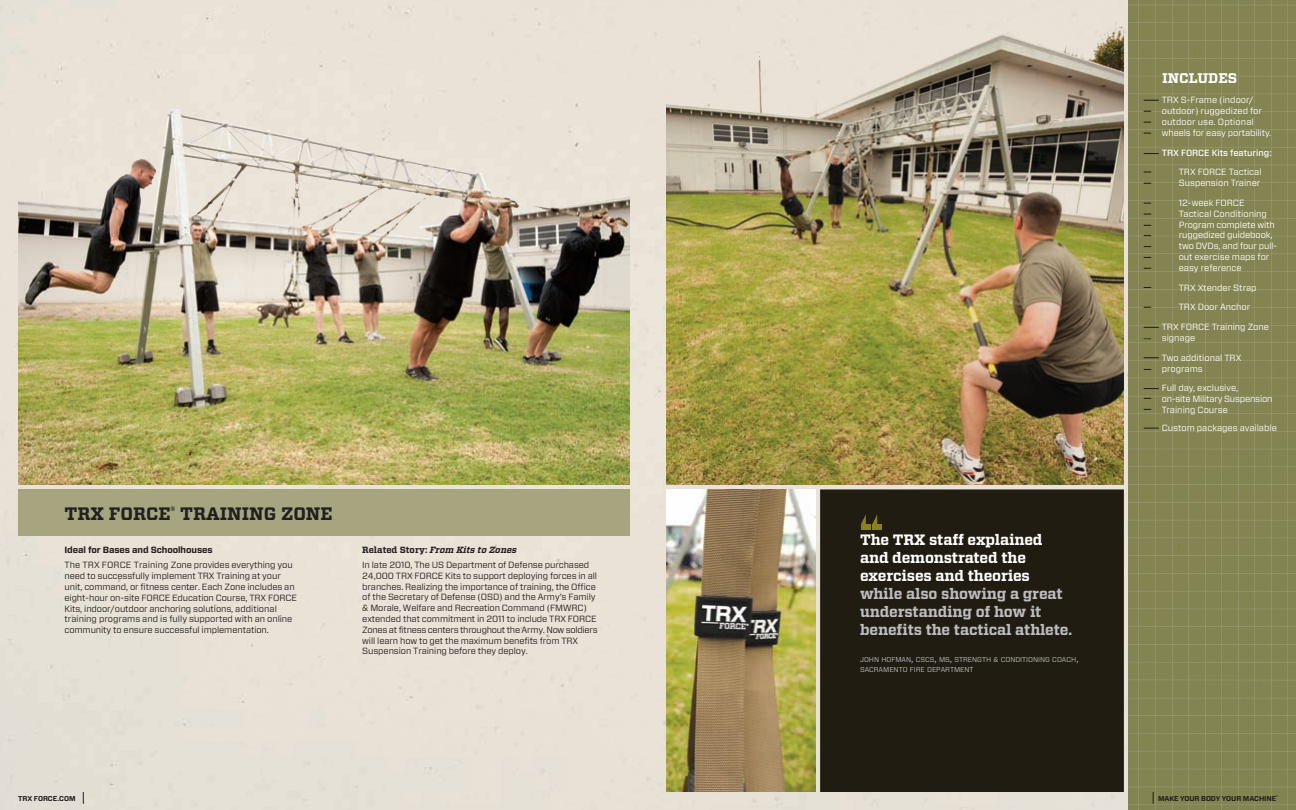
<style>
.page{position:relative;width:1296px;height:810px;background:#fff}
.page>*{position:absolute;margin:0;border:0;box-sizing:border-box;transform-origin:0 0}
.t1{font:700 18px "Vitesse";color:#231f20}
.t2{font:700 15px/18px "Vitesse";letter-spacing:-.01em;color:#bcbdc0}
.t3{font:700 15px/18px "Vitesse";letter-spacing:-.01em;color:#fff}
.t4{font:700 14px "Vitesse";color:#fff}
.t5{font:9px/10.8px "Forza";letter-spacing:-.01em;color:#231f20}
.t6{font:9px/10.8px "Forza";color:#fff}
.t7{font:700 9px "Forza";letter-spacing:-.01em;color:#231f20}
.t8{font:italic 700 9px "Vitesse";color:#231f20}
.t9{font:500 9px "Forza";color:#fff}
.t10{font:7px/10px "Forza";color:#bcbdc0}
.t11{font:700 7px "Forza";color:#231f20}
.s1{font-style:normal}
.s2{font-size:10px}
</style>
<div class="page">
<img style="left:666px;top:18px;width:458px;height:467px">
<svg style="left:1128px;top:335px;width:168px;height:475px;background:#838553"></svg>
<svg style="left:1128px;top:0;width:168px;height:335px;background:#848553"></svg>
<img style="left:666px;top:489px;width:150px;height:303px">
<img style="left:18px;top:18px;width:612px;height:467px">
<div style="left:18px;top:490px;width:612px;height:46px;background:#a6a57f"></div>
<svg style="left:1153px;top:792px;width:1px;height:12px"></svg>
<svg style="left:1144px;top:357px;width:15px;height:1px"></svg>
<svg style="left:1144px;top:428px;width:15px;height:1px"></svg>
<svg style="left:1144px;top:388px;width:15px;height:1px"></svg>
<svg style="left:1144px;top:327px;width:15px;height:1px"></svg>
<svg style="left:1144px;top:153px;width:15px;height:1px"></svg>
<svg style="left:1144px;top:100px;width:15px;height:1px"></svg>
<div style="left:820px;top:489px;width:304px;height:303px;background:#201c11"></div>
<div style="left:861px;top:524px;width:9px;height:6px;background:#878122"></div>
<svg style="left:861px;top:514px;width:5px;height:10px"></svg>
<div style="left:872px;top:524px;width:10px;height:6px;background:#878122"></div>
<svg style="left:872px;top:514px;width:5px;height:10px"></svg>
<svg style="left:83px;top:792px;width:1px;height:12px"></svg>
<h1 class="t1" style="left:64px;top:502px;width:270px">TRX FORCE<sup>®</sup> TRAINING ZONE</h1>
<p class="t7" style="left:64px;top:544px;width:150px">Ideal for Bases and Schoolhouses</p>
<p class="t5" style="left:64px;top:560px;width:234px">The TRX FORCE Training Zone provides everything you need to successfully implement TRX Training at your unit, command, or fitness center. Each Zone includes an eight-hour on-site FORCE Education Course, TRX FORCE Kits, indoor/outdoor anchoring solutions, additional training programs and is fully supported with an online community to ensure successful implementation.</p>
<p class="t8" style="left:362px;top:544px;width:156px"><span class="s1">Related Story:</span> From Kits to Zones</p>
<p class="t5" style="left:362px;top:559px;width:237px">In late 2010, The US Department of Defense purchased 24,000 TRX FORCE Kits to support deploying forces in all branches. Realizing the importance of training, the Office of the Secretary of Defense (OSD) and the Army’s Family &amp; Morale, Welfare and Recreation Command (FMWRC) extended that commitment in 2011 to include TRX FORCE Zones at fitness centers throughout the Army. Now soldiers will learn how to get the maximum benefits from TRX Suspension Training before they deploy.</p>
<p class="t11" style="left:18px;top:794px;width:59px">TRX FORCE.COM</p>
<h2 class="t3" style="left:860px;top:531px;width:184px">The TRX staff explained and demonstrated the exercises and theories</h2>
<h2 class="t2" style="left:860px;top:585px;width:213px">while also showing a great understanding of how it benefits the tactical athlete.</h2>
<p class="t10" style="left:860px;top:655px;width:220px">JOHN HOFMAN<span class="s2">,</span> CSCS<span class="s2">,</span> MS<span class="s2">,</span> STRENGTH &amp; CONDITIONING COACH<span class="s2">,<br></span>SACRAMENTO FIRE DEPARTMENT</p>
<h3 class="t4" style="left:1162px;top:69px;width:77px">INCLUDES</h3>
<p class="t6" style="left:1162px;top:95px;width:111px">TRX S-Frame (indoor/ outdoor) ruggedized for outdoor use. Optional wheels for easy portability.</p>
<p class="t9" style="left:1162px;top:147px;width:112px">TRX FORCE Kits featuring:</p>
<p class="t6" style="left:1179px;top:167px;width:84px">TRX FORCE Tactical<br>Suspension Trainer</p>
<p class="t6" style="left:1179px;top:197px;width:100px">12-week FORCE<br>Tactical Conditioning<br>Program complete with ruggedized guidebook, two DVDs, and four pull&shy;out exercise maps for easy reference</p>
<p class="t6" style="left:1162px;top:277px;width:109px;line-height:19.8px;text-align:center">TRX Xtender Strap<br>TRX Door Anchor<br>TRX FORCE Training Zone</p>
<p class="t6" style="left:1162px;top:328px;width:81px;line-height:19.8px">signage<br>Two additional TRX</p>
<p class="t6" style="left:1162px;top:363px;width:43px">programs</p>
<p class="t6" style="left:1162px;top:383px;width:112px">Full day, exclusive,<br>on-site Military Suspension<br>Training Course</p>
<p class="t6" style="left:1162px;top:422px;width:117px">Custom packages available</p>
<p class="t11" style="left:1158px;top:794px;width:121px">MAKE YOUR BODY YOUR MACHINE<sup>®</sup></p>
</div>
